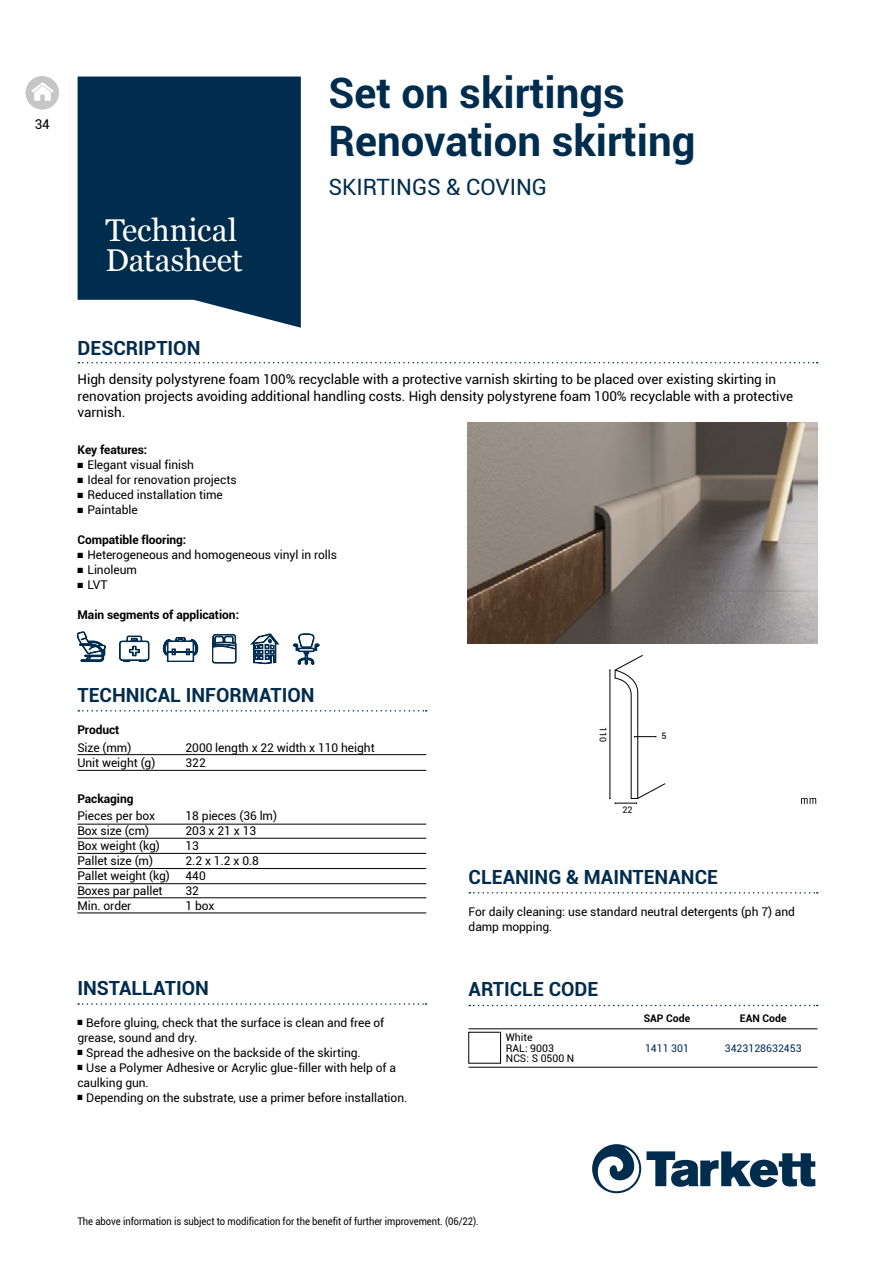
<style>
.page{position:relative;width:893px;height:1263px;background:#fff}
.page>*{position:absolute;margin:0;border:0;box-sizing:border-box;transform-origin:0 0}
.t1{font:700 42px/48px "Roboto";color:#002c4d}
.t2{font:31.5px/30px "Georgia";letter-spacing:-.005em;color:#fff}
.t3{font:22.5px "Roboto";color:#002c4d}
.t4{font:700 19.5px "Roboto";color:#002c4d}
.t5{font:13.5px/16.5px "Roboto";letter-spacing:-.005em;color:#000}
.t6{font:12px/15px "Roboto";letter-spacing:-.005em;color:#000}
.t7{font:700 12px "Roboto";letter-spacing:-.005em;color:#000}
.t8{font:10.5px "Roboto";letter-spacing:-.005em;color:#000;scale:.9 1}
.t9{font:10.5px/10.5px "Roboto";letter-spacing:-.005em;color:#000}
.t10{font:10.5px "Roboto";color:#002c4d}
.t11{font:700 10.5px "Roboto";color:#000}
.t12{font:9px "Roboto";color:#000}
.t13{font:7.5px "Zapf Dingbats ITC";color:#000}
.t14{font:7.5px "Zapf Dingbats ITC";color:#000;scale:.9 1}
</style>
<div class="page">
<svg style="left:801px;top:798px;width:15px;height:6px"></svg>
<svg style="left:119px;top:636px;width:30px;height:26px"></svg>
<svg style="left:163px;top:637px;width:35px;height:25px"></svg>
<svg style="left:77px;top:631px;width:28px;height:31px"></svg>
<svg style="left:293px;top:634px;width:26px;height:30px"></svg>
<svg style="left:212px;top:634px;width:24px;height:29px"></svg>
<svg style="left:251px;top:633px;width:28px;height:31px"></svg>
<svg style="left:592px;top:1144px;width:223px;height:49px"></svg>
<hr style="left:77px;top:824px;width:349px;height:1px;background:#000">
<hr style="left:77px;top:853px;width:349px;height:1px;background:#000">
<hr style="left:77px;top:883px;width:349px;height:1px;background:#000">
<hr style="left:77px;top:838px;width:349px;height:1px;background:#000">
<hr style="left:77px;top:868px;width:349px;height:1px;background:#000">
<hr style="left:77px;top:897px;width:349px;height:1px;background:#000">
<hr style="left:77px;top:913px;width:349px;height:1px;background:#000">
<hr style="left:77px;top:770px;width:349px;height:1px;background:#000">
<hr style="left:77px;top:754px;width:349px;height:1px;background:#000">
<img style="left:468px;top:423px;width:349px;height:221px">
<svg style="left:78px;top:362px;width:740px;height:1px"></svg>
<svg style="left:78px;top:77px;width:223px;height:251px;background:#153e5c"></svg>
<hr style="left:469px;top:1028px;width:348px;height:1px;background:#000">
<hr style="left:469px;top:1067px;width:348px;height:1px;background:#000">
<svg style="left:609px;top:655px;width:57px;height:149px"></svg>
<svg style="left:78px;top:710px;width:349px;height:1px"></svg>
<svg style="left:78px;top:1003px;width:348px;height:2px"></svg>
<svg style="left:469px;top:892px;width:349px;height:1px"></svg>
<svg style="left:469px;top:1005px;width:349px;height:1px"></svg>
<svg style="left:26px;top:76px;width:33px;height:34px"></svg>
<p class="t5" style="left:35px;top:115px;width:17px">34</p>
<h2 class="t2" style="left:105px;top:214px;width:139px">Technical<br>Datasheet</h2>
<h3 class="t4" style="left:78px;top:334px;width:124px">DESCRIPTION</h3>
<h1 class="t1" style="left:328px;top:67px;width:368px">Set on skirtings<br>Renovation skirting</h1>
<h3 class="t3" style="left:328px;top:171px;width:220px">SKIRTINGS &amp; COVING</h3>
<p class="t5" style="left:78px;top:371px;width:717px">High density polystyrene foam 100% recyclable with a protective varnish skirting to be placed over existing skirting in renovation projects avoiding additional handling costs. High density polystyrene foam 100% recyclable with a protective varnish.</p>
<p class="t7" style="left:78px;top:441px;width:71px">Key features:</p>
<p class="t13" style="left:78px;top:462px;width:7px">■</p>
<p class="t6" style="left:87px;top:457px;width:108px">Elegant visual finish</p>
<p class="t13" style="left:78px;top:477px;width:7px">■</p>
<p class="t6" style="left:87px;top:472px;width:151px">Ideal for renovation projects</p>
<p class="t13" style="left:78px;top:492px;width:7px">■</p>
<p class="t6" style="left:87px;top:487px;width:137px">Reduced installation time</p>
<p class="t13" style="left:78px;top:507px;width:7px">■</p>
<p class="t6" style="left:87px;top:502px;width:52px">Paintable</p>
<p class="t7" style="left:78px;top:531px;width:110px">Compatible flooring:</p>
<p class="t13" style="left:78px;top:552px;width:7px">■</p>
<p class="t6" style="left:87px;top:547px;width:251px">Heterogeneous and homogeneous vinyl in rolls</p>
<p class="t13" style="left:78px;top:567px;width:7px">■</p>
<p class="t6" style="left:87px;top:562px;width:51px">Linoleum</p>
<p class="t13" style="left:78px;top:582px;width:7px">■</p>
<p class="t6" style="left:87px;top:577px;width:22px">LVT</p>
<p class="t7" style="left:78px;top:606px;width:163px">Main segments of application:</p>
<h3 class="t4" style="left:78px;top:681px;width:239px">TECHNICAL INFORMATION</h3>
<p class="t7" style="left:77px;top:721px;width:44px">Product</p>
<p class="t6" style="left:77px;top:739px;width:80px">Size (mm)<br>Unit weight (g)</p>
<p class="t7" style="left:77px;top:790px;width:58px">Packaging</p>
<p class="t6" style="left:77px;top:808px;width:94px">Pieces per box<br>Box size (cm)<br>Box weight (kg)<br>Pallet size (m)<br>Pallet weight (kg)<br>Boxes par pallet<br>Min. order</p>
<p class="t6" style="left:186px;top:739px;width:191px">2000 length x 22 width x 110 height<br>322</p>
<p class="t6" style="left:186px;top:808px;width:93px">18 pieces (36 lm)<br>203 x 21 x 13<br>13<br>2.2 x 1.2 x 0.8<br>440<br>32<br>1 box</p>
<h3 class="t4" style="left:77px;top:974px;width:133px">INSTALLATION</h3>
<p class="t14" style="left:77px;top:1019px;width:7px">■</p>
<p class="t6" style="left:77px;top:1014px;width:308px;text-indent:9px">Before gluing, check that the surface is clean and free of grease, sound and dry.</p>
<p class="t14" style="left:77px;top:1049px;width:7px">■</p>
<p class="t6" style="left:86px;top:1044px;width:276px">Spread the adhesive on the backside of the skirting.</p>
<p class="t14" style="left:77px;top:1064px;width:7px">■</p>
<p class="t6" style="left:77px;top:1059px;width:320px;text-indent:9px">Use a Polymer Adhesive or Acrylic glue-filler with help of a caulking gun.</p>
<p class="t14" style="left:77px;top:1094px;width:7px">■</p>
<p class="t6" style="left:86px;top:1089px;width:323px">Depending on the substrate, use a primer before installation.</p>
<p class="t12" style="left:609px;top:727px;width:17px;rotate:90deg">110</p>
<p class="t12" style="left:662px;top:729px;width:7px">5</p>
<p class="t12" style="left:622px;top:803px;width:12px">22</p>
<h3 class="t4" style="left:469px;top:863px;width:251px">CLEANING &amp; MAINTENANCE</h3>
<p class="t6" style="left:469px;top:903px;width:328px">For daily cleaning: use standard neutral detergents (ph 7) and damp mopping.</p>
<h3 class="t4" style="left:469px;top:975px;width:131px">ARTICLE CODE</h3>
<p class="t9" style="left:506px;top:1032px;width:70px">White<br>RAL: 9003<br>NCS: S 0500 N</p>
<p class="t11" style="left:644px;top:1010px;width:48px">SAP Code</p>
<p class="t11" style="left:740px;top:1010px;width:48px">EAN Code</p>
<p class="t10" style="left:645px;top:1041px;width:45px">1411 301</p>
<p class="t10" style="left:725px;top:1041px;width:78px">3423128632453</p>
<p class="t8" style="left:77px;top:1214px;width:447px">The above information is subject to modification for the benefit of further improvement. (06/22).</p>
</div>
